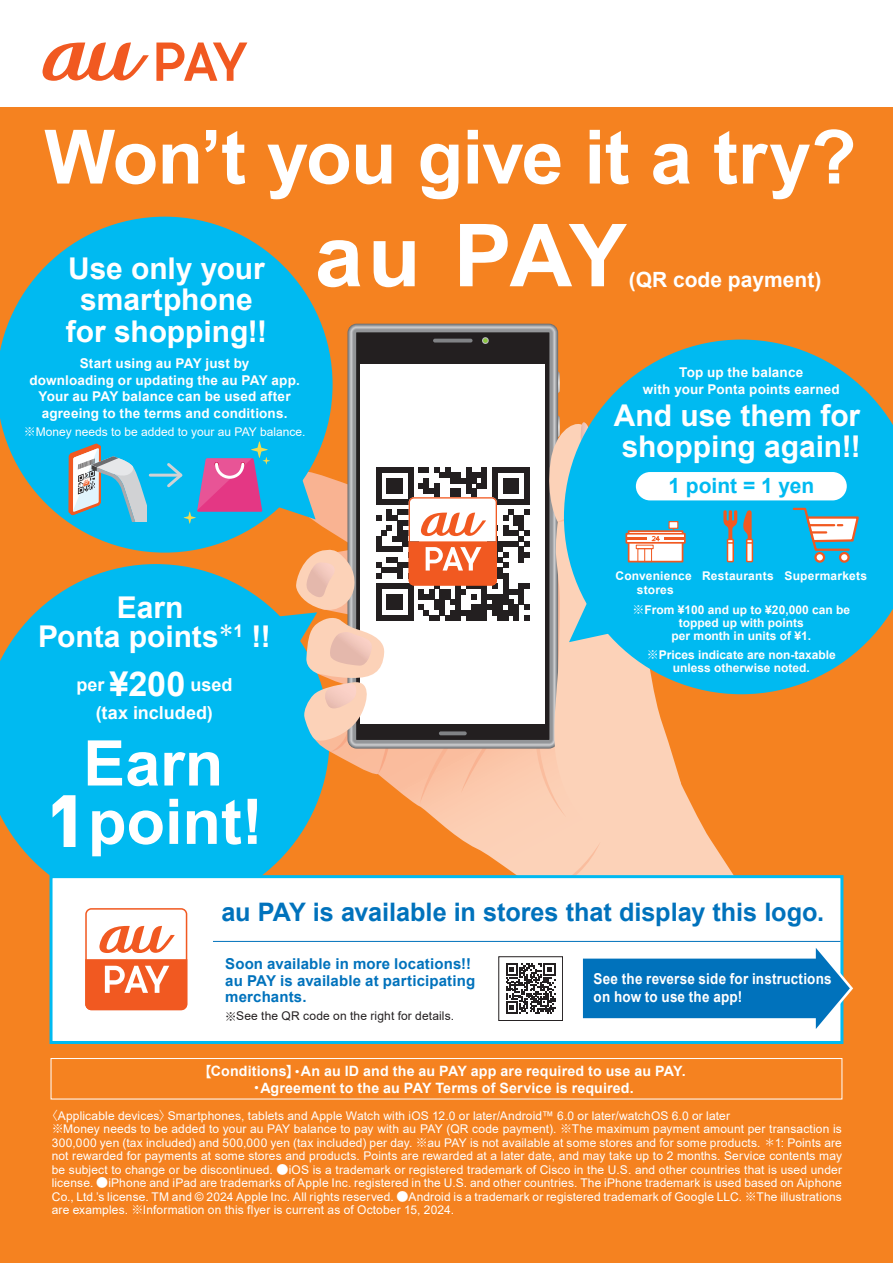
<style>
.page{position:relative;width:893px;height:1263px;background:#f58220}
.page>*{position:absolute;margin:0;border:0;box-sizing:border-box;transform-origin:0 0}
.t1{font:700 87px "Arial";color:#fff}
.t2{font:700 75px "Arial";letter-spacing:-.015em;color:#fff}
.t3{font:700 63px/58.3px "Arial";color:#fff;text-align:center}
.t4{font:700 30px/31.5px "Arial";letter-spacing:-.005em;color:#fff;text-align:center}
.t5{font:700 25.5px "Arial";color:#0072bc}
.t6{font:700 21px "Arial";color:#fff}
.t7{font:700 21px "Arial";color:#00baf1}
.t8{font:700 18px/28.3px "Arial";color:#fff;text-align:center}
.t9{font:700 15px/16.5px "Arial";letter-spacing:.01em;color:#0072bc}
.t10{font:700 15px/18px "Arial";letter-spacing:.015em;color:#fff;scale:.9 1}
.t11{font:700 14.25px/16.5px "Arial";letter-spacing:.01em;color:#fff;text-align:center}
.t12{font:700 13.5px/16.5px "Arial";letter-spacing:.015em;color:#fff;text-align:center}
.t13{font:12px/13.5px "Arial";letter-spacing:.01em;color:#fff}
.t14{font:700 12px/13.5px "Arial";color:#fff;text-align:center}
.t15{font:12px "Arial";letter-spacing:.015em;color:#231f20}
.s1{font-family:"Koz Go Pr 6 N"}
.s2{font-size:34.2px}
.s3{font-family:"DIN Pro";font-weight:900;font-size:72.75px}
.s4{font-family:"Koz Go Pr 6 N";font-weight:500}
</style>
<div class="page">
<svg style="left:0;top:564px;width:274px;height:347px;background:#1fb2d6"></svg>
<svg style="left:274px;top:694px;width:475px;height:181px"></svg>
<div style="left:547px;top:842px;width:53px;height:33px;background:#fcd2b8"></div>
<svg style="left:558px;top:371px;width:2px;height:22px"></svg>
<div style="left:356px;top:332px;width:193px;height:408px;background:#231f20"></div>
<div style="left:360px;top:364px;width:185px;height:360px;background:#fff"></div>
<hr style="left:433px;top:339px;width:40px;height:3px;background:#808285;border-radius:2px">
<svg style="left:482px;top:337px;width:7px;height:7px"></svg>
<svg style="left:483px;top:338px;width:5px;height:5px"></svg>
<svg style="left:545px;top:694px;width:136px;height:136px;fill:#fcd2b8"></svg>
<div style="left:50px;top:875px;width:793px;height:169px;background:#fff;border:3px solid #00baf1"></div>
<svg style="left:0;top:217px;width:333px;height:336px;fill:#00baf1"></svg>
<svg style="left:578px;top:934px;width:275px;height:109px"></svg>
<div style="left:499px;top:956px;width:64px;height:65px;background:#fff;border:1px solid #231f20"></div>
<svg style="left:506px;top:964px;width:50px;height:49px"></svg>
<svg style="left:596px;top:340px;width:297px;height:354px;background:#24b1d2"></svg>
<hr style="left:213px;top:941px;width:627px;height:1px;background:#0072bc">
<svg style="left:85px;top:908px;width:102px;height:102px"></svg>
<div style="left:51px;top:1058px;width:791px;height:41px;border:1px solid #fff"></div>
<hr style="left:150px;top:474px;width:31px;height:3px;background:#d1d2d4">
<svg style="left:68px;top:443px;width:78px;height:78px;background:#78bbcf"></svg>
<div style="left:727px;top:539px;width:6px;height:23px;background:#fff"></div>
<div style="left:727px;top:539px;width:7px;height:23px;border:2px solid #f15921"></div>
<div style="left:747px;top:539px;width:5px;height:23px;background:#fff"></div>
<div style="left:746px;top:539px;width:7px;height:23px;border:2px solid #f15921"></div>
<svg style="left:723px;top:510px;width:14px;height:36px"></svg>
<svg style="left:743px;top:509px;width:9px;height:37px"></svg>
<svg style="left:792px;top:507px;width:68px;height:45px;background:#6dbace"></svg>
<div style="left:815px;top:553px;width:9px;height:9px;background:#fff;border-radius:50%"></div>
<div style="left:814px;top:552px;width:11px;height:11px;border:2px solid #f15921;border-radius:50%"></div>
<div style="left:840px;top:553px;width:9px;height:9px;background:#fff;border-radius:50%"></div>
<div style="left:839px;top:552px;width:11px;height:11px;border:2px solid #f15921;border-radius:50%"></div>
<div style="left:628px;top:530px;width:55px;height:32px;background:#fff;border:2px solid #f15921"></div>
<svg style="left:660px;top:533px;width:26px;height:11px"></svg>
<hr style="left:664px;top:537px;width:21px;height:2px;background:#f15921">
<div style="left:668px;top:521px;width:10px;height:8px;background:#fff;border:1px solid #f15921"></div>
<svg style="left:164px;top:415px;width:496px;height:402px"></svg>
<div style="left:636px;top:472px;width:211px;height:28px;background:#fff;border-radius:14px"></div>
<div style="left:0;top:0;width:893px;height:106px;background:#fff"></div>
<svg style="left:43px;top:42px;width:106px;height:39px"></svg>
<svg style="left:156px;top:43px;width:91px;height:38px"></svg>
<h2 class="t2" style="left:44px;top:104px;width:814px">Won’t you give it a try?</h2>
<h3 class="t4" style="left:68px;top:253px;width:198px">Use only your</h3>
<h3 class="t4" style="left:66px;top:284px;width:203px">smartphone for shopping!!</h3>
<p class="t12" style="left:29px;top:355px;width:272px">Start using au PAY just by<br>downloading or updating the au PAY app.<br>Your au PAY balance can be used after agreeing to the terms and conditions.</p>
<p class="t13" style="left:24px;top:425px;width:283px"><span class="s1">※</span>Money needs to be added to your au PAY balance.</p>
<h1 class="t1" style="left:315px;top:194px;width:313px">au PAY</h1>
<h3 class="t6" style="left:629px;top:265px;width:194px">(QR code payment)</h3>
<p class="t12" style="left:643px;top:364px;width:198px">Top up the balance<br>with your Ponta points earned</p>
<h3 class="t4" style="left:614px;top:400px;width:248px;text-align:left">And use them for shopping again!!</h3>
<h3 class="t7" style="left:668px;top:470px;width:147px">1 point = 1 yen</h3>
<h3 class="t4" style="left:38px;top:593px;width:234px;line-height:29.1px">Earn<br>Ponta points<sup>＊</sup><sup>1</sup> !!</h3>
<h3 class="t8" style="left:76px;top:670px;width:158px">per <span class="s2">¥200</span> used (tax included)</h3>
<h3 class="t3" style="left:46px;top:735px;width:218px">Earn<br><span class="s3">1</span>point!</h3>
<p class="t14" style="left:637px;top:569px;width:232px;text-align:left;text-indent:-21px">Convenience Restaurants Supermarkets stores</p>
<p class="t14" style="left:633px;top:603px;width:219px"><span class="s1">※</span>From ¥100 and up to ¥20,000 can be topped up with points<br>per month in units of ¥1.</p>
<p class="t14" style="left:647px;top:648px;width:190px"><span class="s1">※</span>Prices indicate are non-taxable unless otherwise noted.</p>
<h3 class="t5" style="left:221px;top:894px;width:604px">au PAY is available in stores that display this logo.</h3>
<p class="t9" style="left:225px;top:956px;width:251px">Soon available in more locations!! au PAY is available at participating merchants.</p>
<p class="t10" style="left:594px;top:970px;width:266px">See the reverse side for instructions on how to use the app!</p>
<p class="t15" style="left:225px;top:1008px;width:231px"><span class="s1">※</span>See the QR code on the right for details.</p>
<p class="t11" style="left:197px;top:1063px;width:490px"><span class="s1">【</span>Conditions<span class="s1">】</span><span class="s4">・</span>An au ID and the au PAY app are required to use au PAY.<span class="s4">・</span>Agreement to the au PAY Terms of Service is required.</p>
<p class="t13" style="left:52px;top:1109px;width:792px;text-indent:-6px"><span class="s1">〈</span>Applicable devices<span class="s1">〉</span>Smartphones, tablets and Apple Watch with iOS 12.0 or later/Android™ 6.0 or later/watchOS 6.0 or later<br><span class="s1">※</span>Money needs to be added to your au PAY balance to pay with au PAY (QR code payment). <span class="s1">※</span>The maximum payment amount per transaction is 300,000 yen (tax included) and 500,000 yen (tax included) per day. <span class="s1">※</span>au PAY is not available at some stores and for some products. <span class="s1">＊</span>1: Points are not rewarded for payments at some stores and products. Points are rewarded at a later date, and may take up to 2 months. Service contents may be subject to change or be discontinued. <span class="s1">●</span>iOS is a trademark or registered trademark of Cisco in the U.S. and other countries that is used under license. <span class="s1">●</span>iPhone and iPad are trademarks of Apple Inc. registered in the U.S. and other countries. The iPhone trademark is used based on Aiphone Co., Ltd.’s license. TM and © 2024 Apple Inc. All rights reserved. <span class="s1">●</span>Android is a trademark or registered trademark of Google LLC. <span class="s1">※</span>The illustrations are examples. <span class="s1">※</span>Information on this flyer is current as of October 15, 2024.</p>
</div>
